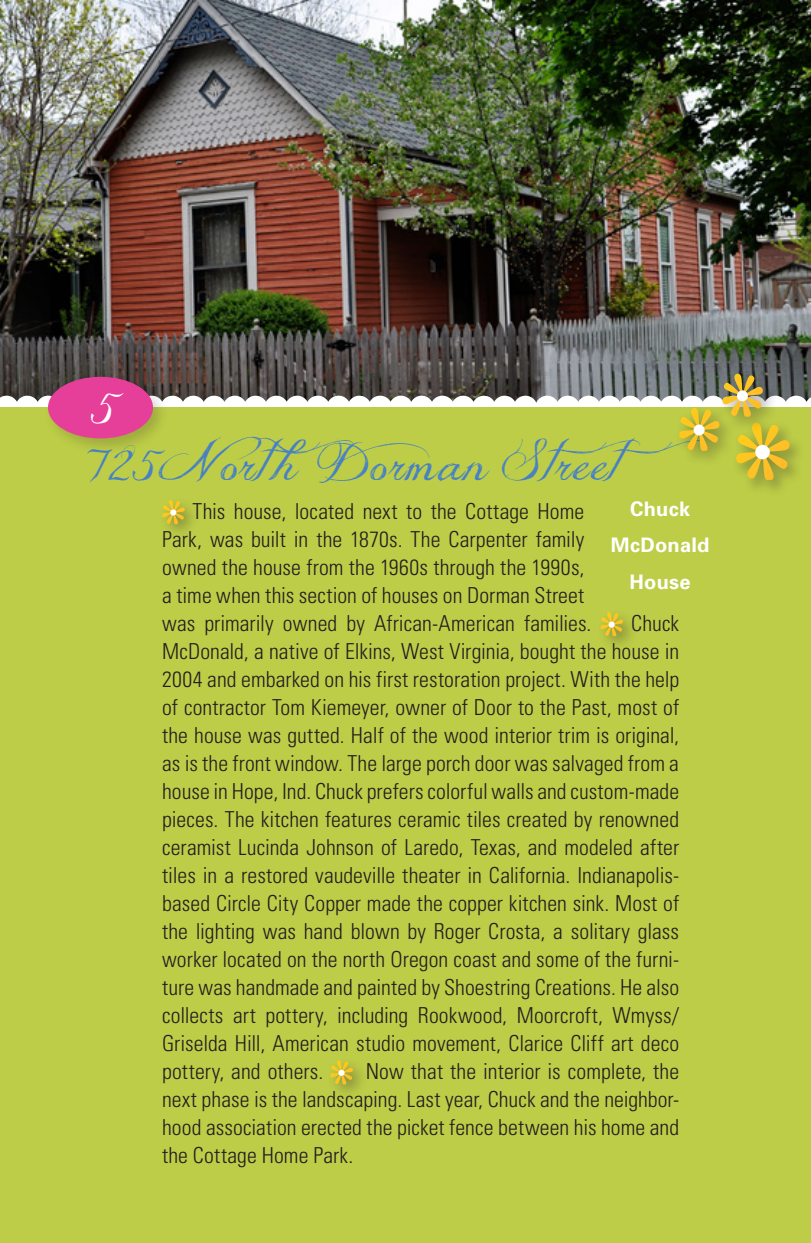
<style>
.page{position:relative;width:811px;height:1243px;background:#fff}
.page>*{position:absolute;margin:0;border:0;box-sizing:border-box;transform-origin:0 0}
._815N__Dorman_Street{font:48px "Jellyka Delicious Cake";letter-spacing:.04em;color:#4881c3}
.t1{font:48px "Jellyka Delicious Cake";color:#fff}
.text{font:300 condensed 22px/28px "Univers";letter-spacing:.005em;color:#231f20;text-align:justify}
.Homeowners{font:700 20px/36px "Univers";letter-spacing:.015em;color:#fff;text-align:center}
</style>
<div class="page">
<img style="left:0;top:0;width:810px;height:401px">
<svg style="left:0;top:395px;width:18px;height:6px"></svg>
<div style="left:16px;top:396px;width:22px;height:22px;background:#fff;border-radius:50%"></div>
<div style="left:15px;top:395px;width:24px;height:24px;border:2px solid #fff;border-radius:50%"></div>
<div style="left:37px;top:396px;width:22px;height:22px;background:#fff;border-radius:50%"></div>
<div style="left:36px;top:395px;width:24px;height:24px;border:2px solid #fff;border-radius:50%"></div>
<div style="left:161px;top:396px;width:22px;height:22px;background:#fff;border-radius:50%"></div>
<div style="left:161px;top:395px;width:23px;height:24px;border:2px solid #fff;border-radius:50%"></div>
<div style="left:182px;top:396px;width:22px;height:22px;background:#fff;border-radius:50%"></div>
<div style="left:181px;top:395px;width:24px;height:24px;border:2px solid #fff;border-radius:50%"></div>
<div style="left:203px;top:396px;width:22px;height:22px;background:#fff;border-radius:50%"></div>
<div style="left:202px;top:395px;width:24px;height:24px;border:2px solid #fff;border-radius:50%"></div>
<div style="left:224px;top:396px;width:22px;height:22px;background:#fff;border-radius:50%"></div>
<div style="left:223px;top:395px;width:24px;height:24px;border:2px solid #fff;border-radius:50%"></div>
<div style="left:244px;top:396px;width:22px;height:22px;background:#fff;border-radius:50%"></div>
<div style="left:243px;top:395px;width:24px;height:24px;border:2px solid #fff;border-radius:50%"></div>
<div style="left:265px;top:396px;width:22px;height:22px;background:#fff;border-radius:50%"></div>
<div style="left:264px;top:395px;width:24px;height:24px;border:2px solid #fff;border-radius:50%"></div>
<div style="left:286px;top:396px;width:22px;height:22px;background:#fff;border-radius:50%"></div>
<div style="left:285px;top:395px;width:24px;height:24px;border:2px solid #fff;border-radius:50%"></div>
<div style="left:307px;top:396px;width:22px;height:22px;background:#fff;border-radius:50%"></div>
<div style="left:306px;top:395px;width:23px;height:24px;border:2px solid #fff;border-radius:50%"></div>
<div style="left:327px;top:396px;width:22px;height:22px;background:#fff;border-radius:50%"></div>
<div style="left:326px;top:395px;width:24px;height:24px;border:2px solid #fff;border-radius:50%"></div>
<div style="left:348px;top:396px;width:22px;height:22px;background:#fff;border-radius:50%"></div>
<div style="left:347px;top:395px;width:24px;height:24px;border:2px solid #fff;border-radius:50%"></div>
<div style="left:369px;top:396px;width:22px;height:22px;background:#fff;border-radius:50%"></div>
<div style="left:368px;top:395px;width:24px;height:24px;border:2px solid #fff;border-radius:50%"></div>
<div style="left:390px;top:396px;width:22px;height:22px;background:#fff;border-radius:50%"></div>
<div style="left:389px;top:395px;width:23px;height:24px;border:2px solid #fff;border-radius:50%"></div>
<div style="left:410px;top:396px;width:22px;height:22px;background:#fff;border-radius:50%"></div>
<div style="left:409px;top:395px;width:24px;height:24px;border:2px solid #fff;border-radius:50%"></div>
<div style="left:431px;top:396px;width:22px;height:22px;background:#fff;border-radius:50%"></div>
<div style="left:430px;top:395px;width:24px;height:24px;border:2px solid #fff;border-radius:50%"></div>
<div style="left:452px;top:396px;width:22px;height:22px;background:#fff;border-radius:50%"></div>
<div style="left:451px;top:395px;width:24px;height:24px;border:2px solid #fff;border-radius:50%"></div>
<div style="left:472px;top:396px;width:22px;height:22px;background:#fff;border-radius:50%"></div>
<div style="left:472px;top:395px;width:23px;height:24px;border:2px solid #fff;border-radius:50%"></div>
<div style="left:493px;top:396px;width:22px;height:22px;background:#fff;border-radius:50%"></div>
<div style="left:492px;top:395px;width:24px;height:24px;border:2px solid #fff;border-radius:50%"></div>
<div style="left:514px;top:396px;width:22px;height:22px;background:#fff;border-radius:50%"></div>
<div style="left:513px;top:395px;width:24px;height:24px;border:2px solid #fff;border-radius:50%"></div>
<div style="left:536px;top:396px;width:22px;height:22px;background:#fff;border-radius:50%"></div>
<div style="left:535px;top:395px;width:24px;height:24px;border:2px solid #fff;border-radius:50%"></div>
<div style="left:556px;top:396px;width:22px;height:22px;background:#fff;border-radius:50%"></div>
<div style="left:555px;top:395px;width:24px;height:24px;border:2px solid #fff;border-radius:50%"></div>
<div style="left:577px;top:396px;width:22px;height:22px;background:#fff;border-radius:50%"></div>
<div style="left:576px;top:395px;width:24px;height:24px;border:2px solid #fff;border-radius:50%"></div>
<div style="left:598px;top:396px;width:22px;height:22px;background:#fff;border-radius:50%"></div>
<div style="left:597px;top:395px;width:24px;height:24px;border:2px solid #fff;border-radius:50%"></div>
<div style="left:619px;top:396px;width:22px;height:22px;background:#fff;border-radius:50%"></div>
<div style="left:618px;top:395px;width:23px;height:24px;border:2px solid #fff;border-radius:50%"></div>
<div style="left:639px;top:396px;width:22px;height:22px;background:#fff;border-radius:50%"></div>
<div style="left:638px;top:395px;width:24px;height:24px;border:2px solid #fff;border-radius:50%"></div>
<div style="left:660px;top:396px;width:22px;height:22px;background:#fff;border-radius:50%"></div>
<div style="left:659px;top:395px;width:24px;height:24px;border:2px solid #fff;border-radius:50%"></div>
<div style="left:784px;top:396px;width:22px;height:22px;background:#fff;border-radius:50%"></div>
<div style="left:784px;top:395px;width:23px;height:24px;border:2px solid #fff;border-radius:50%"></div>
<svg style="left:804px;top:395px;width:6px;height:12px"></svg>
<div style="left:0;top:407px;width:810px;height:835px;background:#bdcd47"></div>
<div style="left:43px;top:372px;width:126px;height:83px;background:#231f20;opacity:.2"></div>
<div style="left:48px;top:377px;width:105px;height:61px;background:#e63f99;border-radius:50%"></div>
<div style="left:158px;top:496px;width:42px;height:44px;background:#231f20;opacity:.4"></div>
<svg style="left:162px;top:500px;width:23px;height:24px"></svg>
<div style="left:596px;top:608px;width:42px;height:44px;background:#231f20;opacity:.4"></div>
<svg style="left:600px;top:612px;width:23px;height:24px"></svg>
<div style="left:326px;top:1056px;width:42px;height:44px;background:#231f20;opacity:.4"></div>
<svg style="left:330px;top:1060px;width:23px;height:24px"></svg>
<div style="left:731px;top:418px;width:74px;height:78px;background:#231f20;opacity:.4"></div>
<div style="left:717px;top:369px;width:61px;height:63px;background:#231f20;opacity:.4"></div>
<div style="left:674px;top:403px;width:61px;height:63px;background:#bdcd47"></div>
<svg style="left:678px;top:373px;width:111px;height:107px"></svg>
<div style="left:693px;top:424px;width:11px;height:11px;background:#fff;border-radius:50%"></div>
<p class="t1" style="left:90px;top:375px;width:25px">5</p>
<p class="_815N__Dorman_Street" style="left:85px;top:432px;width:631px">725NorthDorman Street</p>
<p class="Homeowners" style="left:610px;top:490px;width:100px">Chuck<br>McDonald<br>House</p>
<p class="text" style="left:162px;top:497px;width:430px;text-align:left;text-indent:30px">This house, located next to the Cottage Home Park, was built in the 1870s. The Carpenter family owned the house from the 1960s through the 1990s, a time when this section of houses on Dorman Street was primarily owned by African-American families.</p>
<p class="text" style="left:162px;top:609px;width:518px;text-indent:469px">Chuck McDonald, a native of Elkins, West Virginia, bought the house in 2004 and embarked on his first restoration project. With the help of contractor Tom Kiemeyer, owner of Door to the Past, most of the house was gutted. Half of the wood interior trim is original, as is the front window. The large porch door was salvaged from a house in Hope, Ind. Chuck prefers colorful walls and custom-made pieces. The kitchen features ceramic tiles created by renowned ceramist Lucinda Johnson of Laredo, Texas, and modeled after tiles in a restored vaudeville theater in California. Indianapolis&shy;based Circle City Copper made the copper kitchen sink. Most of the lighting was hand blown by Roger Crosta, a solitary glass worker located on the north Oregon coast and some of the furni&shy;ture was handmade and painted by Shoestring Creations. He also collects art pottery, including Rookwood, Moorcroft, Wmyss/ Griselda Hill, American studio movement, Clarice Cliff art deco pottery, and others.</p>
<p class="text" style="left:162px;top:1057px;width:518px;text-indent:203px">Now that the interior is complete, the next phase is the landscaping. Last year, Chuck and the neighbor&shy;hood association erected the picket fence between his home and the Cottage Home Park.</p>
</div>
